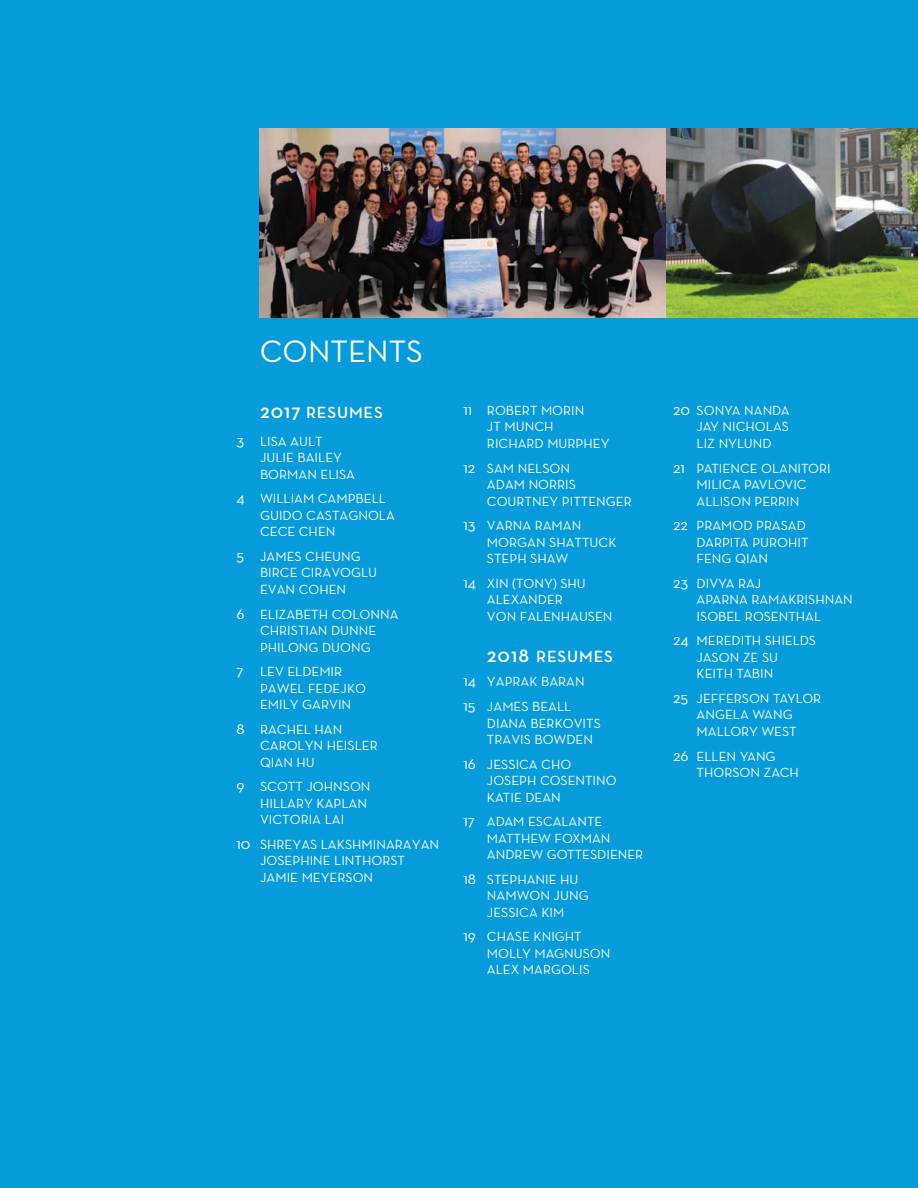
<style>
.page{position:relative;width:918px;height:1188px;background:#069bda}
.page>*{position:absolute;margin:0;border:0;box-sizing:border-box;transform-origin:0 0}
.t1{font:31.5px "Neutra Text";color:#fff}
.t2{font:600 16.5px "Neutra Text";letter-spacing:.05em;color:#fff}
.t3{font:13.5px/16.5px "Neutra Text";color:#fff}
.s1{font-size:20.25px}
.s2{font-size:15.75px}
</style>
<div class="page">
<img style="left:665px;top:129px;width:253px;height:189px">
<img style="left:260px;top:129px;width:405px;height:189px">
<h1 class="t1" style="left:260px;top:333px;width:165px">CONTENTS</h1>
<p class="t2" style="left:260px;top:402px;width:124px"><span class="s1">2017</span> RESUMES</p>
<p class="t3" style="left:260px;top:433px;width:97px;text-indent:-24px"><span class="s2">3</span> LISA AULT<br>JULIE BAILEY<br>BORMAN ELISA</p>
<p class="t3" style="left:260px;top:490px;width:136px;text-indent:-24px"><span class="s2">4</span> WILLIAM CAMPBELL<br>GUIDO CASTAGNOLA<br>CECE CHEN</p>
<p class="t3" style="left:260px;top:548px;width:119px;text-indent:-24px"><span class="s2">5</span> JAMES CHEUNG<br>BIRCE CIRAVOGLU<br>EVAN COHEN</p>
<p class="t3" style="left:237px;top:605px;width:164px;text-align:center"><span class="s2">6</span> ELIZABETH COLONNA<br>CHRISTIAN DUNNE<br>PHILONG DUONG</p>
<p class="t3" style="left:260px;top:663px;width:108px;text-indent:-24px"><span class="s2">7</span> LEV ELDEMIR<br>PAWEL FEDEJKO<br>EMILY GARVIN</p>
<p class="t3" style="left:260px;top:721px;width:119px;text-indent:-24px"><span class="s2">8</span> RACHEL HAN<br>CAROLYN HEISLER<br>QIAN HU</p>
<p class="t3" style="left:260px;top:778px;width:112px;text-indent:-24px"><span class="s2">9</span> SCOTT JOHNSON<br>HILLARY KAPLAN<br>VICTORIA LAI</p>
<p class="t3" style="left:260px;top:836px;width:181px;text-indent:-24px"><span class="s2">10</span> SHREYAS LAKSHMINARAYAN<br>JOSEPHINE LINTHORST<br>JAMIE MEYERSON</p>
<p class="t3" style="left:487px;top:402px;width:124px;text-indent:-24px"><span class="s2">11</span> ROBERT MORIN<br>JT MUNCH<br>RICHARD MURPHEY</p>
<p class="t3" style="left:487px;top:459px;width:146px;text-indent:-24px"><span class="s2">12</span> SAM NELSON<br>ADAM NORRIS<br>COURTNEY PITTENGER</p>
<p class="t3" style="left:487px;top:517px;width:131px;text-indent:-24px"><span class="s2">13</span> VARNA RAMAN<br>MORGAN SHATTUCK<br>STEPH SHAW</p>
<p class="t3" style="left:487px;top:575px;width:127px;text-indent:-24px"><span class="s2">14</span> XIN (TONY) SHU<br>ALEXANDER<br>VON FALENHAUSEN</p>
<p class="t2" style="left:487px;top:646px;width:127px"><span class="s1">2018</span> RESUMES</p>
<p class="t3" style="left:463px;top:669px;width:123px;line-height:24.6px"><span class="s2">14</span> YAPRAK BARAN<br><span class="s2">15</span> JAMES BEALL</p>
<p class="t3" style="left:487px;top:714px;width:115px">DIANA BERKOVITS<br>TRAVIS BOWDEN</p>
<p class="t3" style="left:487px;top:756px;width:131px;text-indent:-24px"><span class="s2">16</span> JESSICA CHO<br>JOSEPH COSENTINO<br>KATIE DEAN</p>
<p class="t3" style="left:487px;top:813px;width:158px;text-indent:-24px"><span class="s2">17</span> ADAM ESCALANTE<br>MATTHEW FOXMAN<br>ANDREW GOTTESDIENER</p>
<p class="t3" style="left:487px;top:871px;width:103px;text-indent:-24px"><span class="s2">18</span> STEPHANIE HU<br>NAMWON JUNG<br>JESSICA KIM</p>
<p class="t3" style="left:487px;top:928px;width:125px;text-indent:-24px"><span class="s2">19</span> CHASE KNIGHT<br>MOLLY MAGNUSON<br>ALEX MARGOLIS</p>
<p class="t3" style="left:697px;top:402px;width:95px;text-align:justify;text-indent:-24px"><span class="s2">20</span> SONYA NANDA JAY NICHOLAS LIZ NYLUND</p>
<p class="t3" style="left:673px;top:459px;width:159px;text-align:center"><span class="s2">21</span> PATIENCE OLANITORI<br>MILICA PAVLOVIC<br>ALLISON PERRIN</p>
<p class="t3" style="left:697px;top:517px;width:113px;text-indent:-24px"><span class="s2">22</span> PRAMOD PRASAD<br>DARPITA PUROHIT<br>FENG QIAN</p>
<p class="t3" style="left:697px;top:575px;width:158px;text-indent:-24px"><span class="s2">23</span> DIVYA RAJ<br>APARNA RAMAKRISHNAN<br>ISOBEL ROSENTHAL</p>
<p class="t3" style="left:697px;top:632px;width:121px;text-indent:-24px"><span class="s2">24</span> MEREDITH SHIELDS<br>JASON ZE SU<br>KEITH TABIN</p>
<p class="t3" style="left:673px;top:690px;width:150px;text-align:center"><span class="s2">25</span> JEFFERSON TAYLOR<br>ANGELA WANG<br>MALLORY WEST</p>
<p class="t3" style="left:697px;top:747px;width:104px;text-indent:-24px"><span class="s2">26</span> ELLEN YANG<br>THORSON ZACH</p>
</div>
